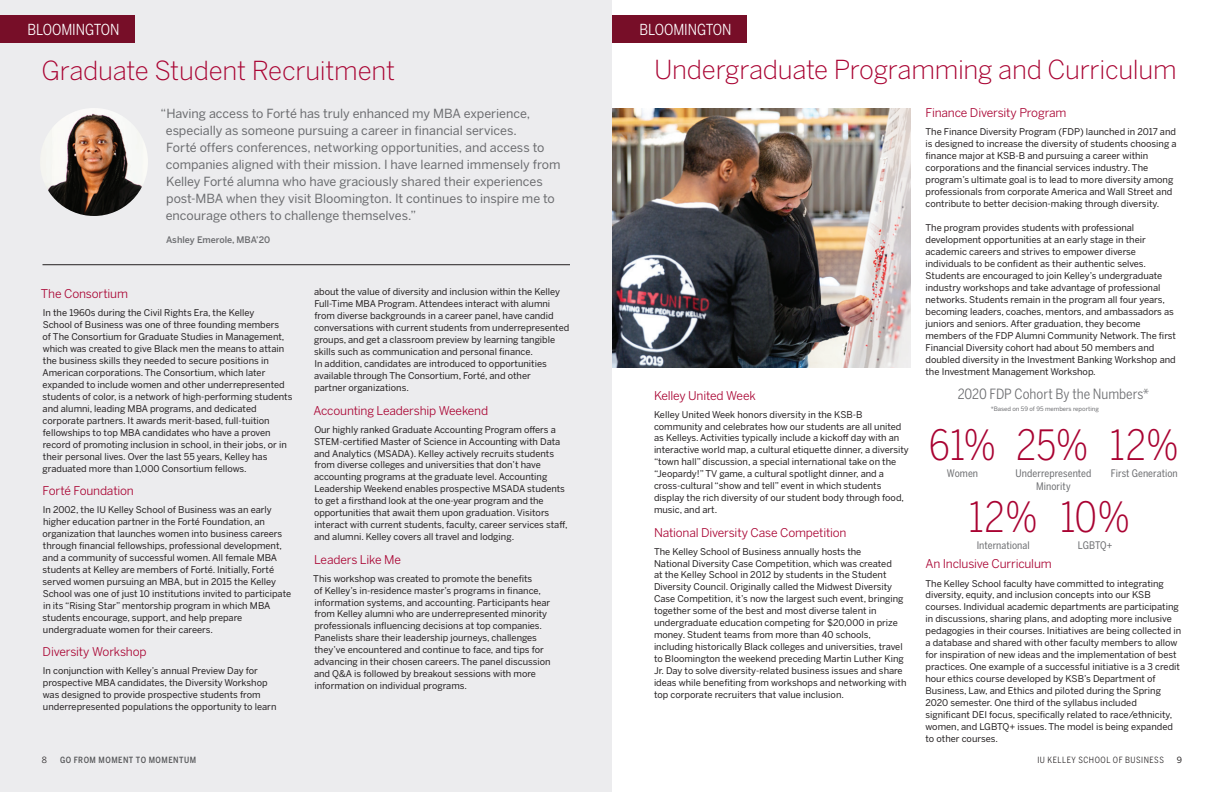
<style>
.page{position:relative;width:1224px;height:792px;background:#fff}
.page>*{position:absolute;margin:0;border:0;box-sizing:border-box;transform-origin:0 0}
.stat-1{font:300 41.4px "Benton Sans Cond";letter-spacing:-.005em;color:#a90332}
.H2_-_main_DIV{font:300 26px "Benton Sans";letter-spacing:-.01em;color:#a90332}
.t1{font:15.1px "Benton Sans Cond";letter-spacing:-.01em;color:#fff}
.t2{font:14px "Benton Sans Cond";letter-spacing:-.005em;color:#6c6d70}
.DIV_small_quote{font:12.5px/17px "Benton Sans";letter-spacing:-.005em;color:#6c6d70}
.H3_DIV{font:12px "Benton Sans";letter-spacing:-.015em;color:#a90332}
.stat-2{font:10.3px/13.2px "Benton Sans Cond";letter-spacing:.005em;color:#6c6d70;text-align:center}
.article_sm_-_no_inde{font:9.2px/12px "Benton Sans";color:#231f20}
.display_quote_-_attr{font:500 9px "Benton Sans";color:#6c6d70}
.t3{font:8.5px "Benton Sans Cond";letter-spacing:.06em;color:#231f20}
.t4{font:500 8.5px "Benton Sans Cond";letter-spacing:.055em;color:#57585a}
.t5{font:8.5px "Benton Sans";color:#231f20}
.t6{font:8.5px "Benton Sans";color:#231f20}
.Footnote_DIV{font:6px "Benton Sans";color:#6c6d70}
</style>
<div class="page">
<div style="left:0;top:0;width:612px;height:792px;background:#ececee"></div>
<img style="left:40px;top:108px;width:108px;height:108px;border-radius:54px">
<img style="left:612px;top:108px;width:298px;height:260px">
<hr style="left:42px;top:265px;width:528px;height:1px;background:#231f20">
<div style="left:0;top:16px;width:135px;height:27px;background:#770e28"></div>
<div style="left:612px;top:16px;width:135px;height:27px;background:#770e28"></div>
<h3 class="t1" style="left:28px;top:21px;width:94px">BLOOMINGTON</h3>
<h3 class="t1" style="left:640px;top:21px;width:94px">BLOOMINGTON</h3>
<h2 class="H2_-_main_DIV" style="left:41px;top:55px;width:355px">Graduate Student Recruitment</h2>
<p class="DIV_small_quote" style="left:166px;top:105px;width:396px;text-indent:-5px">“Having access to Forté has truly enhanced my MBA experience, especially as someone pursuing a career in financial services.<br>Forté offers conferences, networking opportunities, and access to companies aligned with their mission. I have learned immensely from Kelley Forté alumna who have graciously shared their experiences post-MBA when they visit Bloomington. It continues to inspire me to encourage others to challenge themselves.”</p>
<p class="display_quote_-_attr" style="left:166px;top:234px;width:106px">Ashley Emerole, MBA’20</p>
<h3 class="H3_DIV" style="left:41px;top:286px;width:89px">The Consortium</h3>
<p class="article_sm_-_no_inde" style="left:42px;top:306px;width:251px">In the 1960s during the Civil Rights Era, the Kelley<br>School of Business was one of three founding members<br>of The Consortium for Graduate Studies in Management, which was created to give Black men the means to attain the business skills they needed to secure positions in American corporations. The Consortium, which later expanded to include women and other underrepresented students of color, is a network of high-performing students and alumni, leading MBA programs, and dedicated corporate partners. It awards merit-based, full-tuition fellowships to top MBA candidates who have a proven record of promoting inclusion in school, in their jobs, or in their personal lives. Over the last 55 years, Kelley has graduated more than 1,000 Consortium fellows.</p>
<h3 class="H3_DIV" style="left:43px;top:483px;width:93px">Forté Foundation</h3>
<p class="article_sm_-_no_inde" style="left:43px;top:503px;width:250px">In 2002, the IU Kelley School of Business was an early higher education partner in the Forté Foundation, an organization that launches women into business careers through financial fellowships, professional development, and a community of successful women. All female MBA students at Kelley are members of Forté. Initially, Forté served women pursuing an MBA, but in 2015 the Kelley School was one of just 10 institutions invited to participate in its “Rising Star” mentorship program in which MBA students encourage, support, and help prepare undergraduate women for their careers.</p>
<h3 class="H3_DIV" style="left:43px;top:644px;width:106px">Diversity Workshop</h3>
<p class="article_sm_-_no_inde" style="left:43px;top:664px;width:235px">In conjunction with Kelley’s annual Preview Day for prospective MBA candidates, the Diversity Workshop was designed to provide prospective students from underrepresented populations the opportunity to learn</p>
<p class="article_sm_-_no_inde" style="left:314px;top:286px;width:257px">about the value of diversity and inclusion within the Kelley Full-Time MBA Program. Attendees interact with alumni from diverse backgrounds in a career panel, have candid conversations with current students from underrepresented groups, and get a classroom preview by learning tangible skills such as communication and personal finance.<br>In addition, candidates are introduced to opportunities available through The Consortium, Forté, and other<br>partner organizations.</p>
<h3 class="H3_DIV" style="left:313px;top:403px;width:176px">Accounting Leadership Weekend</h3>
<p class="article_sm_-_no_inde" style="left:314px;top:423px;width:255px">Our highly ranked Graduate Accounting Program offers a STEM-certified Master of Science in Accounting with Data and Analytics (MSADA). Kelley actively recruits students from diverse colleges and universities that don’t have accounting programs at the graduate level. Accounting Leadership Weekend enables prospective MSADA students to get a firsthand look at the one-year program and the opportunities that await them upon graduation. Visitors interact with current students, faculty, career services staff, and alumni. Kelley covers all travel and lodging.</p>
<h3 class="H3_DIV" style="left:314px;top:552px;width:88px">Leaders Like Me</h3>
<p class="article_sm_-_no_inde" style="left:313px;top:572px;width:239px">This workshop was created to promote the benefits<br>of Kelley’s in-residence master’s programs in finance, information systems, and accounting. Participants hear from Kelley alumni who are underrepresented minority professionals influencing decisions at top companies.<br>Panelists share their leadership journeys, challenges they’ve encountered and continue to face, and tips for advancing in their chosen careers. The panel discussion and Q&amp;A is followed by breakout sessions with more information on individual programs.</p>
<h2 class="H2_-_main_DIV" style="left:654px;top:54px;width:524px">Undergraduate Programming and Curriculum</h2>
<h3 class="H3_DIV" style="left:654px;top:388px;width:103px">Kelley United Week</h3>
<p class="article_sm_-_no_inde" style="left:654px;top:408px;width:256px">Kelley United Week honors diversity in the KSB-B community and celebrates how our students are all united as Kelleys. Activities typically include a kickoff day with an interactive world map, a cultural etiquette dinner, a diversity “town hall” discussion, a special international take on the “Jeopardy!” TV game, a cultural spotlight dinner, and a cross-cultural “show and tell” event in which students display the rich diversity of our student body through food, music, and art.</p>
<h3 class="H3_DIV" style="left:654px;top:525px;width:194px">National Diversity Case Competition</h3>
<p class="article_sm_-_no_inde" style="left:654px;top:545px;width:254px">The Kelley School of Business annually hosts the<br>National Diversity Case Competition, which was created<br>at the Kelley School in 2012 by students in the Student Diversity Council. Originally called the Midwest Diversity Case Competition, it’s now the largest such event, bringing together some of the best and most diverse talent in undergraduate education competing for $20,000 in prize money. Student teams from more than 40 schools, including historically Black colleges and universities, travel to Bloomington the weekend preceding Martin Luther King Jr. Day to solve diversity-related business issues and share ideas while benefiting from workshops and networking with top corporate recruiters that value inclusion.</p>
<h3 class="H3_DIV" style="left:926px;top:106px;width:143px">Finance Diversity Program</h3>
<p class="article_sm_-_no_inde" style="left:926px;top:126px;width:253px">The Finance Diversity Program (FDP) launched in 2017 and is designed to increase the diversity of students choosing a finance major at KSB-B and pursuing a career within corporations and the financial services industry. The program’s ultimate goal is to lead to more diversity among professionals from corporate America and Wall Street and contribute to better decision-making through diversity.</p>
<p class="article_sm_-_no_inde" style="left:926px;top:222px;width:252px">The program provides students with professional development opportunities at an early stage in their academic careers and strives to empower diverse individuals to be confident as their authentic selves.<br>Students are encouraged to join Kelley’s undergraduate industry workshops and take advantage of professional networks. Students remain in the program all four years, becoming leaders, coaches, mentors, and ambassadors as juniors and seniors. After graduation, they become members of the FDP Alumni Community Network. The first Financial Diversity cohort had about 50 members and doubled diversity in the Investment Banking Workshop and the Investment Management Workshop.</p>
<p class="t2" style="left:958px;top:385px;width:193px">2020 FDP Cohort By the Numbers*</p>
<p class="Footnote_DIV" style="left:991px;top:405px;width:110px">*Based on 59 of 95 members reporting</p>
<p class="stat-1" style="left:929px;top:420px;width:69px">61%</p>
<p class="stat-1" style="left:1016px;top:420px;width:74px">25%</p>
<p class="stat-1" style="left:1110px;top:420px;width:71px">12%</p>
<p class="stat-2" style="left:947px;top:466px;width:33px">Women</p>
<p class="stat-2" style="left:1016px;top:466px;width:77px">Underrepresented<br>Minority</p>
<p class="stat-2" style="left:1111px;top:466px;width:68px">First Generation</p>
<p class="stat-1" style="left:968px;top:492px;width:71px">12%</p>
<p class="stat-2" style="left:977px;top:538px;width:54px">International</p>
<p class="stat-1" style="left:1060px;top:492px;width:72px">10%</p>
<p class="stat-2" style="left:1078px;top:538px;width:36px">LGBTQ+</p>
<h3 class="H3_DIV" style="left:926px;top:557px;width:128px">An Inclusive Curriculum</h3>
<p class="article_sm_-_no_inde" style="left:926px;top:577px;width:257px">The Kelley School faculty have committed to integrating diversity, equity, and inclusion concepts into our KSB courses. Individual academic departments are participating in discussions, sharing plans, and adopting more inclusive pedagogies in their courses. Initiatives are being collected in a database and shared with other faculty members to allow for inspiration of new ideas and the implementation of best practices. One example of a successful initiative is a 3 credit hour ethics course developed by KSB’s Department of Business, Law, and Ethics and piloted during the Spring 2020 semester. One third of the syllabus included significant DEI focus, specifically related to race/ethnicity, women, and LGBTQ+ issues. The model is being expanded to other courses.</p>
<p class="t5" style="left:42px;top:755px;width:7px">8</p>
<p class="t4" style="left:60px;top:754px;width:138px">GO FROM MOMENT TO MOMENTUM</p>
<p class="t3" style="left:1037px;top:755px;width:128px">IU KELLEY SCHOOL OF BUSINESS</p>
<p class="t6" style="left:1177px;top:754px;width:7px">9</p>
</div>
